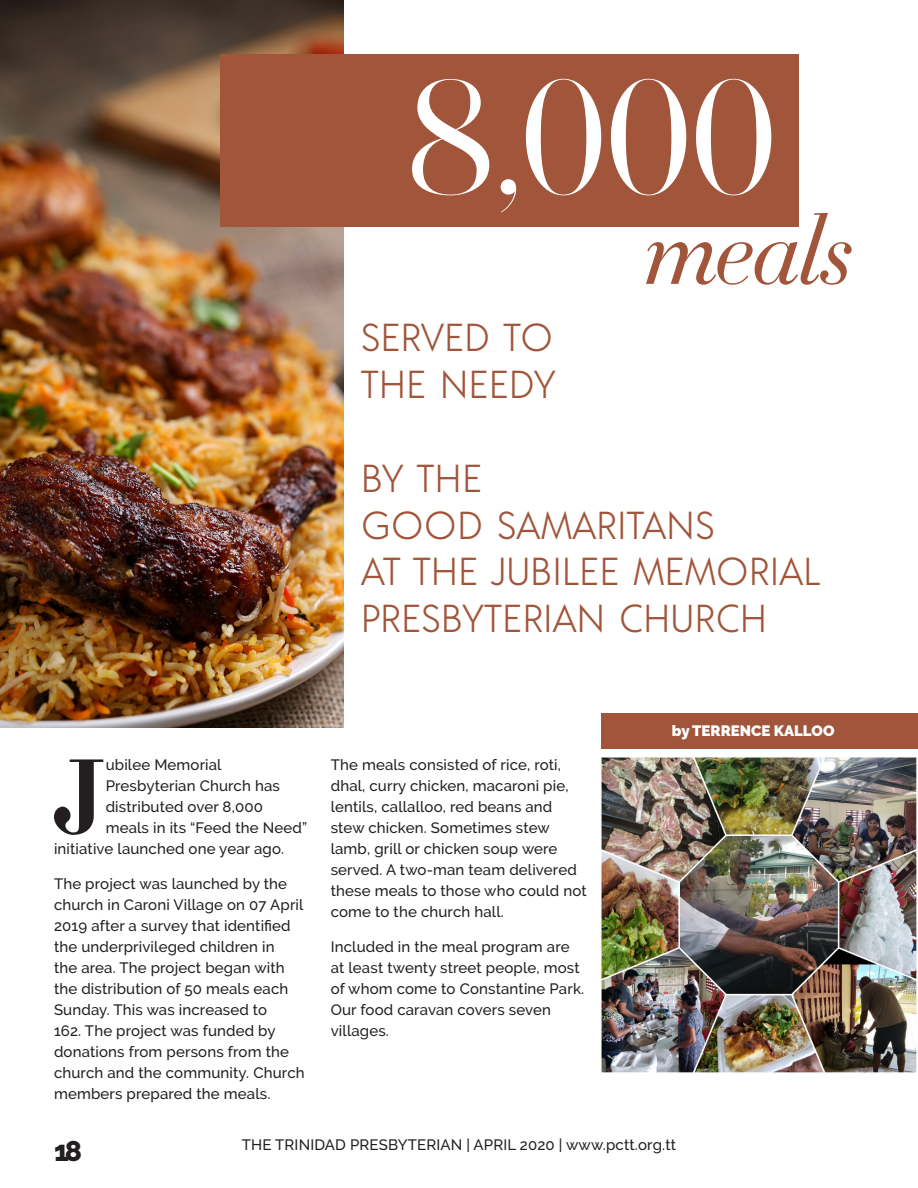
<style>
.page{position:relative;width:918px;height:1188px;background:#fff}
.page>*{position:absolute;margin:0;border:0;box-sizing:border-box;transform-origin:0 0}
.t1{font:162px "MADESAONARA";color:#fff}
.t2{font:103.8px "Didot HTF B06 Bold";color:#231f20}
.t3{font:96.15px "Didot HTF L16 Light Ital";letter-spacing:-.03em;color:#a1553a}
.t4{font:300 39px "Acre";color:#a1553a}
.t5{font:800 28.5px "Raleway";color:#231f20}
.t6{font:500 15px/21px "Raleway";letter-spacing:.01em;color:#231f20}
.t7{font:900 15px "Raleway";color:#fff}
</style>
<div class="page">
<img style="left:0;top:0;width:344px;height:728px">
<div style="left:220px;top:54px;width:579px;height:173px;background:#a1553a"></div>
<div style="left:602px;top:714px;width:316px;height:35px;background:#a1553a"></div>
<img style="left:601px;top:757px;width:316px;height:316px">
<p class="t1" style="left:404px;top:44px;width:375px">8,000</p>
<p class="t3" style="left:644px;top:189px;width:212px">meals</p>
<p class="t4" style="left:361px;top:311px;width:194px">SERVED TO</p>
<p class="t4" style="left:361px;top:358px;width:196px">THE NEEDY</p>
<p class="t4" style="left:361px;top:452px;width:123px">BY THE</p>
<p class="t4" style="left:361px;top:499px;width:356px">GOOD SAMARITANS</p>
<p class="t4" style="left:361px;top:545px;width:461px">AT THE JUBILEE MEMORIAL</p>
<p class="t4" style="left:361px;top:592px;width:408px">PRESBYTERIAN CHURCH</p>
<p class="t2" style="left:52px;top:730px;width:54px">J</p>
<p class="t6" style="left:106px;top:754px;width:117px">ubilee Memorial</p>
<p class="t6" style="left:106px;top:775px;width:176px">Presbyterian Church has</p>
<p class="t6" style="left:106px;top:796px;width:159px">distributed over 8,000</p>
<p class="t6" style="left:106px;top:817px;width:203px">meals in its “Feed the Need”</p>
<p class="t6" style="left:54px;top:838px;width:232px">initiative launched one year ago.</p>
<p class="t6" style="left:54px;top:873px;width:252px">The project was launched by the church in Caroni Village on 07 April<br>2019 after a survey that identified the underprivileged children in<br>the area. The project began with the distribution of 50 meals each<br>Sunday. This was increased to<br>162. The project was funded by donations from persons from the church and the community. Church members prepared the meals.</p>
<p class="t6" style="left:331px;top:754px;width:257px">The meals consisted of rice, roti, dhal, curry chicken, macaroni pie, lentils, callalloo, red beans and stew chicken. Sometimes stew lamb, grill or chicken soup were served. A two-man team delivered these meals to those who could not come to the church hall.</p>
<p class="t6" style="left:331px;top:936px;width:255px">Included in the meal program are at least twenty street people, most of whom come to Constantine Park.<br>Our food caravan covers seven villages.</p>
<p class="t7" style="left:672px;top:722px;width:164px">by TERRENCE KALLOO</p>
<h3 class="t5" style="left:54px;top:1135px;width:30px">18</h3>
<p class="t6" style="left:242px;top:1135px;width:436px">THE TRINIDAD PRESBYTERIAN | APRIL 2020 | www.pctt.org.tt</p>
</div>
